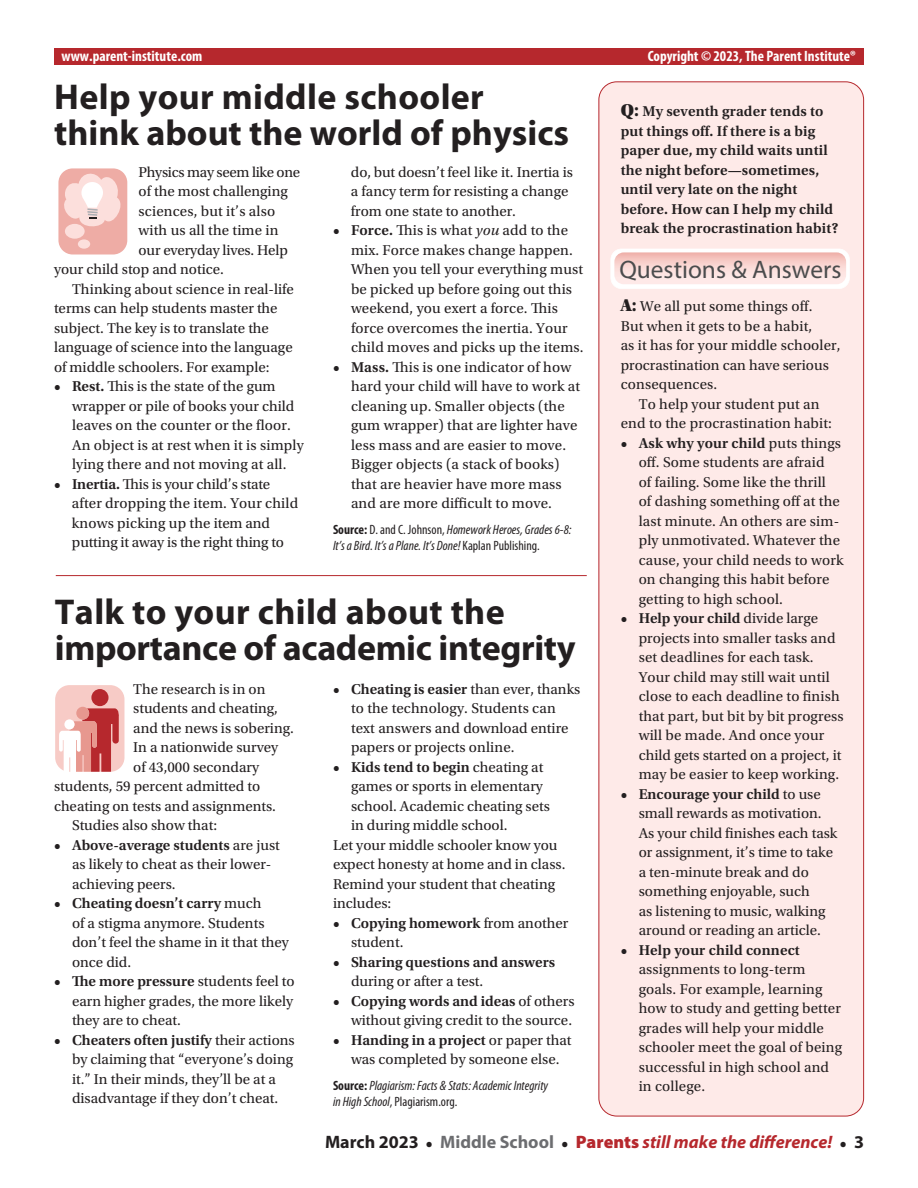
<style>
.page{position:relative;width:918px;height:1188px;background:#fff}
.page>*{position:absolute;margin:0;border:0;box-sizing:border-box;transform-origin:0 0}
.t1{font:700 36px/36px "Myriad Pro";color:#231f20}
.t2{font:25.35px "Block Berthold BQ";color:#4b4c4d}
.t3{font:italic 700 18px "Myriad Pro";color:#b6282d}
.t4{font:15px/19.5px "Utopia Std";color:#231f20}
.t5{font:600 15px/19.5px "Utopia Std";letter-spacing:.01em;color:#231f20}
.t6{font:700 condensed 15px "Myriad Pro";color:#fff}
.t7{font:15px "Utopia Std";letter-spacing:-.02em;color:#231f20}
.t8{font:italic condensed 13.5px/16.5px "Myriad Pro";color:#231f20}
.s1{font-weight:600}
.s2{font-style:italic}
.s3{font-weight:700;font-style:normal}
.s4{font-style:normal}
.s5{font-weight:400}
.s6{font-family:"Utopia Std Black Headline";font-weight:400;font-size:18px}
.s7{font-family:"Utopia Std Black Headline";font-size:18px}
.s8{font-style:normal;color:#231f20}
.s9{font-family:"Utopia Std";font-style:normal;font-size:15px;color:#231f20}
.s10{font-style:normal;color:#6c6d70}
.s11{font-weight:900;font-style:normal}
</style>
<div class="page">
<div style="left:599px;top:82px;width:265px;height:1034px;background:#feeae8;border-radius:18px"></div>
<div style="left:54px;top:49px;width:810px;height:16px;background:#b6282d"></div>
<svg style="left:55px;top:685px;width:70px;height:87px;background:#e4a09e"></svg>
<svg style="left:58px;top:168px;width:70px;height:87px;background:#f3c7c2"></svg>
<hr style="left:56px;top:575px;width:531px;height:1px;background:#b6282d">
<div style="left:610px;top:249px;width:240px;height:40px;background:#fff"></div>
<img style="left:614px;top:252px;width:232px;height:32px">
<p class="t6" style="left:62px;top:46px;width:142px">www.parent-institute.com</p>
<p class="t6" style="left:648px;top:46px;width:210px">Copyright © 2023, The Parent Institute®</p>
<h1 class="t1" style="left:54px;top:77px;width:516px">Help your middle schooler think about the world of physics</h1>
<p class="t7" style="left:139px;top:164px;width:163px">Physics may seem like one</p>
<p class="t4" style="left:139px;top:182px;width:151px">of the most challenging</p>
<p class="t4" style="left:139px;top:201px;width:138px">sciences, but it’s also</p>
<p class="t4" style="left:139px;top:221px;width:141px">with us all the time in</p>
<p class="t4" style="left:139px;top:240px;width:151px">our everyday lives. Help</p>
<p class="t4" style="left:54px;top:260px;width:172px">your child stop and notice.</p>
<p class="t4" style="left:72px;top:279px;width:223px">Thinking about science in real-life</p>
<p class="t4" style="left:54px;top:299px;width:225px">terms can help students master the</p>
<p class="t4" style="left:54px;top:318px;width:216px">subject. The key is to translate the</p>
<p class="t4" style="left:54px;top:338px;width:240px">language of science into the language</p>
<p class="t4" style="left:54px;top:357px;width:217px">of middle schoolers. For example:</p>
<p class="t4" style="left:72px;top:377px;width:233px;text-indent:-18px"><span class="s1">• Rest.</span> This is the state of the gum wrapper or pile of books your child leaves on the counter or the floor.<br>An object is at rest when it is simply lying there and not moving at all.</p>
<p class="t4" style="left:72px;top:474px;width:228px;text-indent:-18px"><span class="s1">• Inertia.</span> This is your child’s state after dropping the item. Your child knows picking up the item and putting it away is the right thing to</p>
<p class="t4" style="left:351px;top:162px;width:223px">do, but doesn’t feel like it. Inertia is a fancy term for resisting a change from one state to another.</p>
<p class="t4" style="left:351px;top:221px;width:234px;text-indent:-18px"><span class="s1">• Force.</span> This is what <span class="s2">you</span> add to the mix. Force makes change happen.<br>When you tell your everything must be picked up before going out this weekend, you exert a force. This force overcomes the inertia. Your child moves and picks up the items.</p>
<p class="t4" style="left:351px;top:357px;width:231px;text-indent:-18px"><span class="s1">• Mass.</span> This is one indicator of how hard your child will have to work at cleaning up. Smaller objects (the gum wrapper) that are lighter have less mass and are easier to move.<br>Bigger objects (a stack of books) that are heavier have more mass and are more difficult to move.</p>
<p class="t8" style="left:333px;top:521px;width:240px"><span class="s3">Source:</span> <span class="s4">D. and C. Johnson,</span> Homework Heroes, Grades 6-8:<br>It’s a Bird. It’s a Plane. It’s Done! <span class="s4">Kaplan Publishing.</span></p>
<h1 class="t1" style="left:55px;top:593px;width:522px">Talk to your child about the importance of academic integrity</h1>
<p class="t4" style="left:133px;top:679px;width:134px">The research is in on</p>
<p class="t4" style="left:133px;top:699px;width:146px">students and cheating,</p>
<p class="t4" style="left:133px;top:718px;width:162px">and the news is sobering.</p>
<p class="t4" style="left:133px;top:738px;width:146px">In a nationwide survey</p>
<p class="t4" style="left:133px;top:757px;width:127px">of 43,000 secondary</p>
<p class="t4" style="left:54px;top:777px;width:208px">students, 59 percent admitted to</p>
<p class="t4" style="left:54px;top:796px;width:224px">cheating on tests and assignments.</p>
<p class="t4" style="left:72px;top:816px;width:147px">Studies also show that:</p>
<p class="t4" style="left:72px;top:835px;width:209px;text-indent:-18px"><span class="s1">• Above-average students</span> are just as likely to cheat as their lower&shy;achieving peers.</p>
<p class="t4" style="left:72px;top:894px;width:218px;text-indent:-18px"><span class="s1">• Cheating doesn’t carry</span> much<br>of a stigma anymore. Students don’t feel the shame in it that they once did.</p>
<p class="t4" style="left:72px;top:972px;width:224px;text-align:justify;text-indent:-18px"><span class="s1">• The more pressure</span> students feel to earn higher grades, the more likely they are to cheat.</p>
<p class="t4" style="left:72px;top:1030px;width:224px;text-indent:-18px"><span class="s1">• Cheaters often justify</span> their actions by claiming that “everyone’s doing it.” In their minds, they’ll be at a disadvantage if they don’t cheat.</p>
<p class="t4" style="left:351px;top:679px;width:231px;text-indent:-18px"><span class="s1">• Cheating is easier</span> than ever, thanks to the technology. Students can text answers and download entire papers or projects online.</p>
<p class="t5" style="left:333px;top:757px;width:212px">• Kids tend to begin <span class="s5">cheating at</span></p>
<p class="t4" style="left:351px;top:777px;width:194px">games or sports in elementary</p>
<p class="t4" style="left:351px;top:796px;width:200px">school. Academic cheating sets</p>
<p class="t4" style="left:351px;top:816px;width:158px">in during middle school.</p>
<p class="t4" style="left:333px;top:835px;width:226px">Let your middle schooler know you</p>
<p class="t4" style="left:333px;top:855px;width:234px">expect honesty at home and in class.</p>
<p class="t4" style="left:333px;top:874px;width:224px">Remind your student that cheating</p>
<p class="t4" style="left:333px;top:894px;width:60px">includes:</p>
<p class="t4" style="left:351px;top:913px;width:219px;text-indent:-18px"><span class="s1">• Copying homework</span> from another student.</p>
<p class="t5" style="left:333px;top:952px;width:224px">• Sharing questions and answers</p>
<p class="t4" style="left:351px;top:972px;width:134px">during or after a test.</p>
<p class="t4" style="left:333px;top:991px;width:243px;text-align:right"><span class="s1">• Copying words and ideas</span> of others without giving credit to the source.</p>
<p class="t4" style="left:333px;top:1030px;width:240px;text-align:center"><span class="s1">• Handing in a project</span> or paper that was completed by someone else.</p>
<p class="t8" style="left:333px;top:1077px;width:217px"><span class="s3">Source:</span> Plagiarism: Facts &amp; Stats: Academic Integrity in High School<span class="s4">, Plagiarism.org.</span></p>
<p class="t5" style="left:621px;top:102px;width:219px"><span class="s6">Q:</span> My seventh grader tends to put things off. If there is a big paper due, my child waits until the night before—sometimes, until very late on the night before. How can I help my child break the procrastination habit?</p>
<h2 class="t2" style="left:619px;top:253px;width:224px">Questions &amp; Answers</h2>
<p class="t4" style="left:621px;top:297px;width:222px"><span class="s7">A:</span> We all put some things off.<br>But when it gets to be a habit,<br>as it has for your middle schooler, procrastination can have serious consequences.</p>
<p class="t4" style="left:621px;top:395px;width:213px;text-align:center">To help your student put an<br>end to the procrastination habit:</p>
<p class="t4" style="left:639px;top:434px;width:206px;text-indent:-18px"><span class="s1">• Ask why your child</span> puts things off. Some students are afraid<br>of failing. Some like the thrill<br>of dashing something off at the last minute. An others are sim&shy;ply unmotivated. Whatever the cause, your child needs to work on changing this habit before getting to high school.</p>
<p class="t4" style="left:639px;top:609px;width:207px;text-indent:-18px"><span class="s1">• Help your child</span> divide large projects into smaller tasks and set deadlines for each task.<br>Your child may still wait until close to each deadline to finish that part, but bit by bit progress will be made. And once your child gets started on a project, it may be easier to keep working.</p>
<p class="t4" style="left:639px;top:785px;width:200px;text-indent:-18px"><span class="s1">• Encourage your child</span> to use small rewards as motivation.<br>As your child finishes each task or assignment, it’s time to take a ten-minute break and do something enjoyable, such<br>as listening to music, walking around or reading an article.</p>
<p class="t5" style="left:621px;top:940px;width:181px">• Help your child connect</p>
<p class="t4" style="left:639px;top:960px;width:205px">assignments to long-term goals. For example, learning how to study and getting better grades will help your middle schooler meet the goal of being successful in high school and in college.</p>
<p class="t3" style="left:325px;top:1130px;width:540px"><span class="s8">March 2023</span> <span class="s9">•</span> <span class="s10">Middle School</span> <span class="s9">•</span> <span class="s11">Parents</span> still make the difference! <span class="s9">•</span> <span class="s8">3</span></p>
</div>
